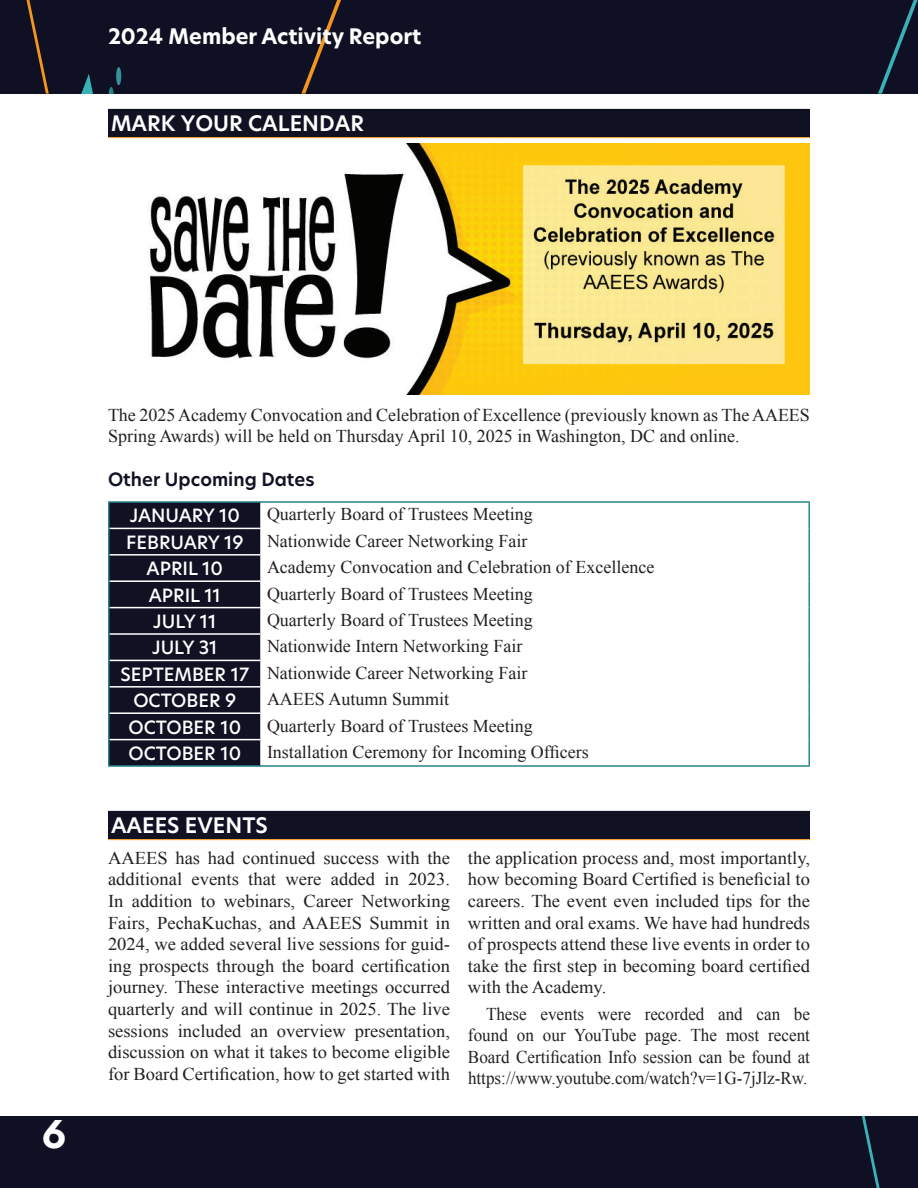
<style>
.page{position:relative;width:918px;height:1188px;background:#fff}
.page>*{position:absolute;margin:0;border:0;box-sizing:border-box;transform-origin:0 0}
.t1{font:700 37.5px "New Hero";color:#fff}
.t2{font:600 21px "New Hero";color:#fff}
.t3{font:700 21px "New Hero";color:#fff}
.t4{font:18px/21.6px "Times New Roman";color:#231f20;text-align:justify}
.t5{font:18px/21.6px "Times New Roman";color:#231f20;text-align:justify;scale:.95 1}
.t6{font:500 18px "New Hero";color:#fff}
.t7{font:600 18px "New Hero";color:#101224}
.s1{font-family:"New Hero";font-weight:500;color:#fff}
</style>
<div class="page">
<div style="left:0;top:0;width:918px;height:94px;background:#0f1023"></div>
<svg style="left:878px;top:0;width:40px;height:94px"></svg>
<svg style="left:27px;top:0;width:314px;height:94px"></svg>
<div style="left:0;top:1116px;width:918px;height:72px;background:#0f1023"></div>
<svg style="left:862px;top:1116px;width:18px;height:72px"></svg>
<div style="left:108px;top:108px;width:702px;height:29px;background:#101224"></div>
<hr style="left:108px;top:108px;width:702px;height:1px;background:#fff">
<hr style="left:108px;top:137px;width:702px;height:1px;background:#f4951f">
<img style="left:149px;top:144px;width:661px;height:250px">
<div style="left:110px;top:503px;width:150px;height:262px;background:#101224"></div>
<hr style="left:110px;top:528px;width:151px;height:1px;background:#fff">
<hr style="left:110px;top:554px;width:151px;height:2px;background:#fff">
<hr style="left:110px;top:580px;width:151px;height:2px;background:#fff">
<hr style="left:110px;top:607px;width:151px;height:1px;background:#fff">
<hr style="left:110px;top:633px;width:151px;height:2px;background:#fff">
<hr style="left:110px;top:660px;width:151px;height:1px;background:#fff">
<hr style="left:110px;top:686px;width:151px;height:2px;background:#fff">
<hr style="left:110px;top:712px;width:151px;height:2px;background:#fff">
<hr style="left:110px;top:739px;width:151px;height:1px;background:#fff">
<hr style="left:108px;top:501px;width:153px;height:2px;background:#27848d">
<hr style="left:108px;top:503px;width:2px;height:25px;background:#27848d">
<hr style="left:261px;top:501px;width:549px;height:2px;background:#27848d">
<hr style="left:808px;top:503px;width:2px;height:25px;background:#27848d">
<hr style="left:108px;top:528px;width:2px;height:27px;background:#27848d">
<hr style="left:808px;top:528px;width:2px;height:27px;background:#27848d">
<hr style="left:108px;top:555px;width:2px;height:26px;background:#27848d">
<hr style="left:808px;top:555px;width:2px;height:26px;background:#27848d">
<hr style="left:108px;top:581px;width:2px;height:27px;background:#27848d">
<hr style="left:808px;top:581px;width:2px;height:27px;background:#27848d">
<hr style="left:108px;top:608px;width:2px;height:26px;background:#27848d">
<hr style="left:808px;top:608px;width:2px;height:26px;background:#27848d">
<hr style="left:108px;top:634px;width:2px;height:26px;background:#27848d">
<hr style="left:808px;top:634px;width:2px;height:26px;background:#27848d">
<hr style="left:108px;top:660px;width:2px;height:27px;background:#27848d">
<hr style="left:808px;top:660px;width:2px;height:27px;background:#27848d">
<hr style="left:108px;top:687px;width:2px;height:26px;background:#27848d">
<hr style="left:808px;top:687px;width:2px;height:26px;background:#27848d">
<hr style="left:108px;top:713px;width:2px;height:27px;background:#27848d">
<hr style="left:808px;top:713px;width:2px;height:27px;background:#27848d">
<hr style="left:108px;top:740px;width:2px;height:25px;background:#27848d">
<hr style="left:808px;top:740px;width:2px;height:25px;background:#27848d">
<hr style="left:108px;top:765px;width:153px;height:2px;background:#27848d">
<hr style="left:261px;top:765px;width:549px;height:2px;background:#27848d">
<div style="left:108px;top:810px;width:702px;height:29px;background:#101224"></div>
<hr style="left:108px;top:810px;width:702px;height:1px;background:#fff">
<hr style="left:108px;top:839px;width:702px;height:1px;background:#f4951f">
<p class="t3" style="left:108px;top:22px;width:315px">2024 Member Activity Report</p>
<p class="t2" style="left:111px;top:109px;width:254px">MARK YOUR CALENDAR</p>
<h1 class="t1" style="left:42px;top:1108px;width:26px">6</h1>
<p class="t4" style="left:108px;top:403px;width:704px">The 2025 Academy Convocation and Celebration of Excellence (previously known as The AAEES<br>Spring Awards) will be held on Thursday April 10, 2025 in Washington, DC and online.</p>
<p class="t7" style="left:108px;top:467px;width:208px">Other Upcoming Dates</p>
<p class="t6" style="left:130px;top:504px;width:112px">JANUARY 10</p>
<p class="t4" style="left:267px;top:503px;width:267px">Quarterly Board of Trustees Meeting</p>
<p class="t6" style="left:126px;top:530px;width:119px">FEBRUARY 19</p>
<p class="t4" style="left:267px;top:530px;width:262px">Nationwide Career Networking Fair</p>
<p class="t6" style="left:147px;top:556px;width:78px">APRIL 10</p>
<p class="t4" style="left:267px;top:556px;width:389px">Academy Convocation and Celebration of Excellence</p>
<p class="t6" style="left:149px;top:583px;width:74px">APRIL 11</p>
<p class="t4" style="left:267px;top:583px;width:267px">Quarterly Board of Trustees Meeting</p>
<p class="t6" style="left:153px;top:609px;width:65px">JULY 11</p>
<p class="t4" style="left:267px;top:609px;width:267px">Quarterly Board of Trustees Meeting</p>
<p class="t6" style="left:152px;top:635px;width:67px">JULY 31</p>
<p class="t4" style="left:120px;top:633px;width:408px;line-height:26.4px;text-align:right">Nationwide Intern Networking Fair<br><span class="s1">SEPTEMBER 17</span> Nationwide Career Networking Fair</p>
<p class="t6" style="left:133px;top:688px;width:104px">OCTOBER 9</p>
<p class="t4" style="left:267px;top:688px;width:184px">AAEES Autumn Summit</p>
<p class="t6" style="left:129px;top:715px;width:114px">OCTOBER 10</p>
<p class="t4" style="left:267px;top:714px;width:267px">Quarterly Board of Trustees Meeting</p>
<p class="t6" style="left:129px;top:741px;width:114px">OCTOBER 10</p>
<p class="t4" style="left:267px;top:741px;width:323px">Installation Ceremony for Incoming Officers</p>
<p class="t2" style="left:111px;top:811px;width:158px">AAEES EVENTS</p>
<p class="t4" style="left:108px;top:847px;width:344px">AAEES has had continued success with the additional events that were added in 2023.<br>In addition to webinars, Career Networking Fairs, PechaKuchas, and AAEES Summit in 2024, we added several live sessions for guid&shy;ing prospects through the board certification journey. These interactive meetings occurred quarterly and will continue in 2025. The live sessions included an overview presentation, discussion on what it takes to become eligible for Board Certification, how to get started with</p>
<p class="t4" style="left:468px;top:847px;width:344px">the application process and, most importantly, how becoming Board Certified is beneficial to careers. The event even included tips for the written and oral exams. We have had hundreds of prospects attend these live events in order to take the first step in becoming board certified with the Academy.</p>
<p class="t5" style="left:468px;top:1002px;width:362px;text-indent:18px">These events were recorded and can be found on our YouTube page. The most recent Board Certification Info session can be found at https://www.youtube.com/watch?v=1G-7jJlz-Rw.</p>
</div>
